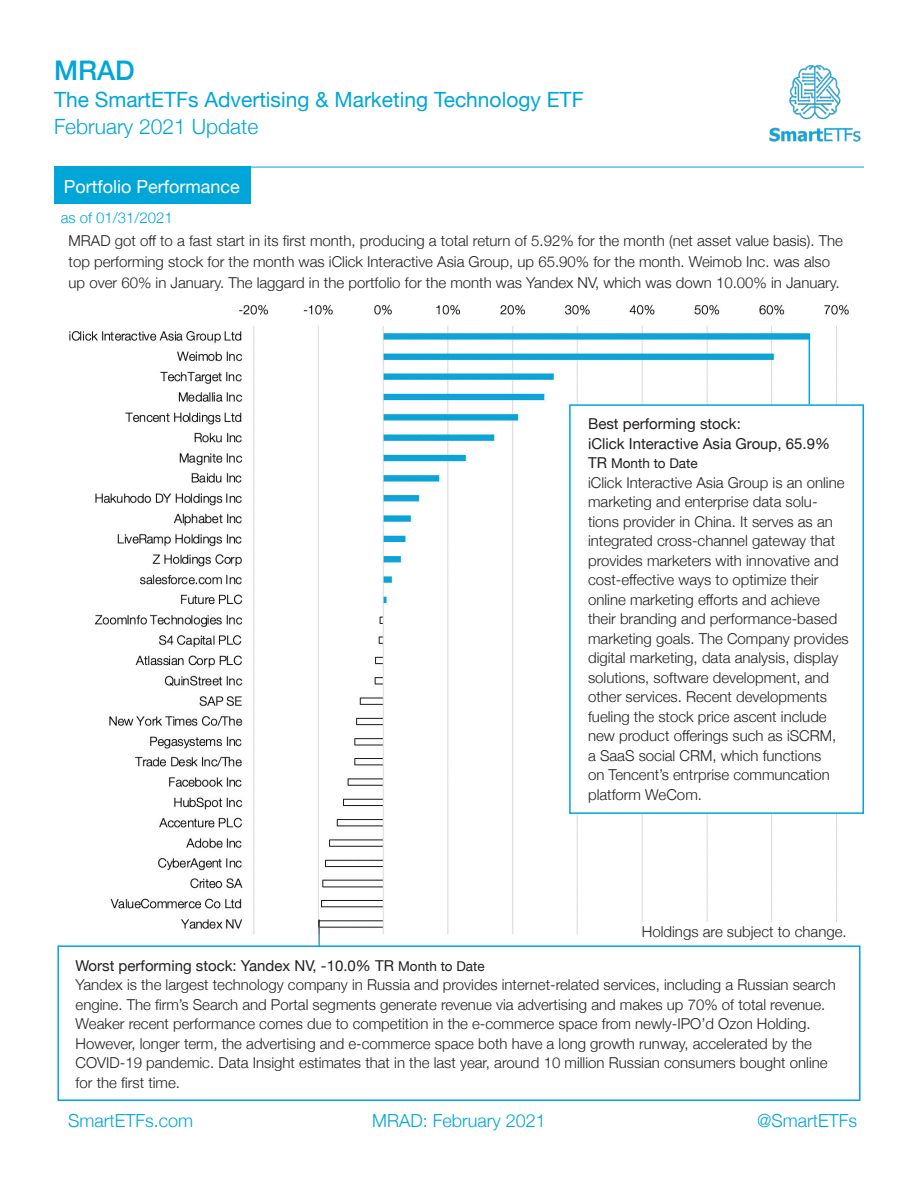
<style>
.page{position:relative;width:918px;height:1188px;background:#fff}
.page>*{position:absolute;margin:0;border:0;box-sizing:border-box;transform-origin:0 0}
.t1{font:500 27px "Helvetica Neue";color:#00a6d8}
.t2{font:21px "Helvetica Neue";color:#00a6d8}
.t3{font:300 21px "Helvetica Neue";color:#00a6d8}
.t4{font:300 18px "Helvetica Neue";color:#00a6d8}
.t5{font:18px "Helvetica Neue";color:#fff}
.t6{font:300 15px/19.5px "Helvetica Neue";color:#231f20}
.t7{font:15px "Helvetica Neue";color:#231f20}
.t8{font:300 15px "Helvetica Neue";color:#00a6d8}
.t9{font:13.5px "Helvetica Neue";color:#231f20}
.s1{font-size:15px}
.s2{font-size:13.5px}
</style>
<div class="page">
<hr style="left:54px;top:167px;width:810px;height:1px;background:#00a6d8">
<img style="left:769px;top:65px;width:92px;height:77px">
<img style="left:69px;top:304px;width:780px;height:631px">
<div style="left:57px;top:945px;width:804px;height:156px;background:#fff;border:2px solid #00a6d8"></div>
<div style="left:54px;top:167px;width:197px;height:37px;background:#00a6d8"></div>
<div style="left:569px;top:404px;width:295px;height:410px;background:#fff;border:2px solid #00a6d8"></div>
<div style="left:642px;top:923px;width:205px;height:14px;background:#fff"></div>
<hr style="left:318px;top:920px;width:2px;height:26px;background:#fff">
<hr style="left:809px;top:334px;width:1px;height:70px;background:#00a6d8">
<h1 class="t1" style="left:54px;top:49px;width:82px">MRAD</h1>
<h2 class="t2" style="left:54px;top:85px;width:531px">The SmartETFs Advertising &amp; Marketing Technology ETF</h2>
<h2 class="t3" style="left:54px;top:110px;width:206px">February 2021 Update</h2>
<p class="t5" style="left:64px;top:174px;width:177px">Portfolio Performance</p>
<p class="t8" style="left:61px;top:206px;width:114px">as of 01/31/2021</p>
<p class="t6" style="left:69px;top:230px;width:776px;line-height:21px">MRAD got off to a fast start in its first month, producing a total return of 5.92% for the month (net asset value basis). The top performing stock for the month was iClick Interactive Asia Group, up 65.90% for the month. Weimob Inc. was also up over 60% in January. The laggard in the portfolio for the month was Yandex NV, which was down 10.00% in January.</p>
<p class="t7" style="left:588px;top:413px;width:154px">Best performing stock:</p>
<p class="t7" style="left:588px;top:433px;width:243px">iClick Interactive Asia Group, 65.9%</p>
<p class="t9" style="left:588px;top:454px;width:111px"><span class="s1">TR</span> Month to Date</p>
<p class="t6" style="left:588px;top:472px;width:262px">iClick Interactive Asia Group is an online marketing and enterprise data solu&shy;tions provider in China. It serves as an integrated cross-channel gateway that provides marketers with innovative and cost-effective ways to optimize their online marketing efforts and achieve their branding and performance-based marketing goals. The Company provides digital marketing, data analysis, display solutions, software development, and other services. Recent developments fueling the stock price ascent include new product offerings such as iSCRM,<br>a SaaS social CRM, which functions<br>on Tencent’s entrprise communcation platform WeCom.</p>
<p class="t6" style="left:642px;top:921px;width:206px">Holdings are subject to change.</p>
<p class="t7" style="left:76px;top:955px;width:411px">Worst performing stock: Yandex NV, -10.0% TR <span class="s2">Month to Date</span></p>
<p class="t6" style="left:76px;top:974px;width:762px">Yandex is the largest technology company in Russia and provides internet-related services, including a Russian search engine. The firm’s Search and Portal segments generate revenue via advertising and makes up 70% of total revenue.<br>Weaker recent performance comes due to competition in the e-commerce space from newly-IPO’d Ozon Holding.<br>However, longer term, the advertising and e-commerce space both have a long growth runway, accelerated by the COVID-19 pandemic. Data Insight estimates that in the last year, around 10 million Russian consumers bought online for the first time.</p>
<p class="t4" style="left:68px;top:1106px;width:127px">SmartETFs.com</p>
<p class="t4" style="left:372px;top:1106px;width:175px">MRAD: February 2021</p>
<p class="t4" style="left:757px;top:1106px;width:102px">@SmartETFs</p>
</div>
